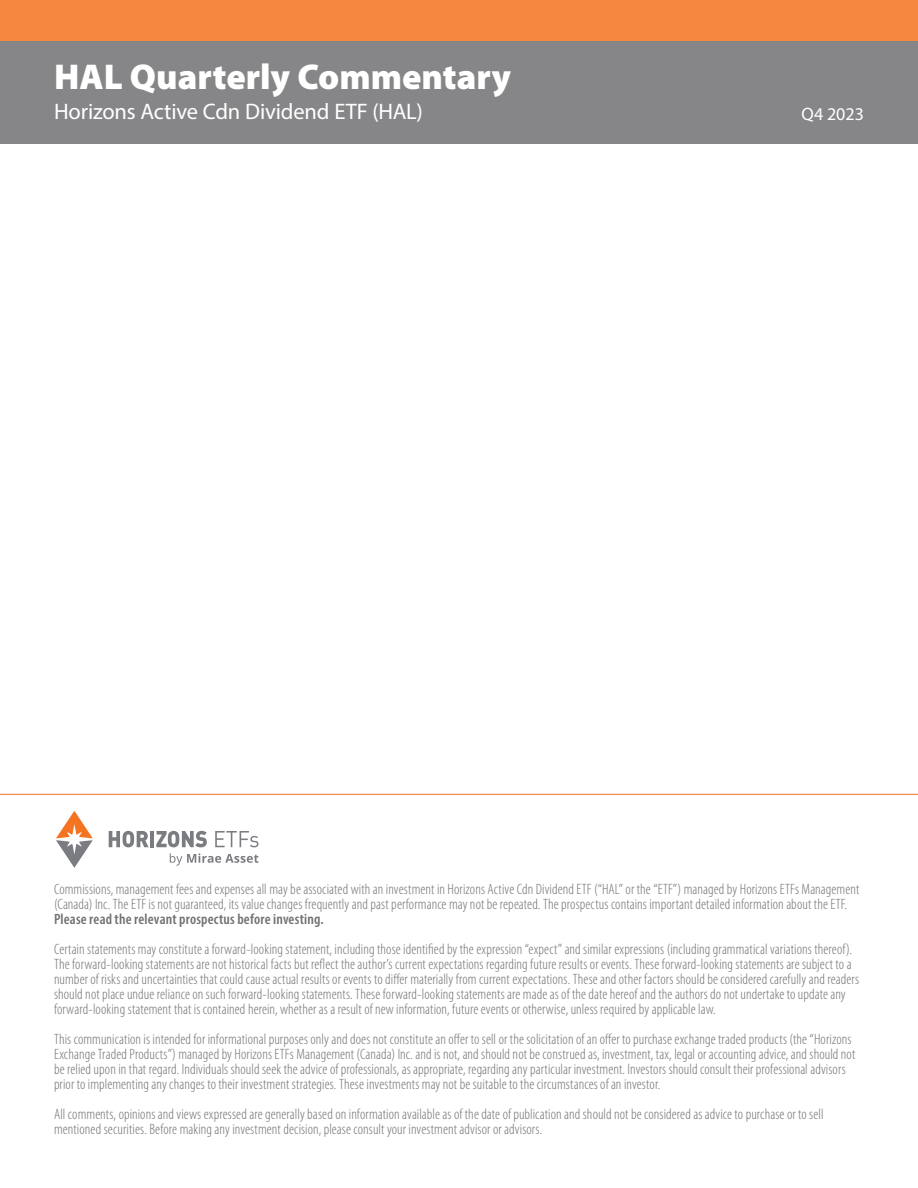
<style>
.page{position:relative;width:918px;height:1188px;background:#fff}
.page>*{position:absolute;margin:0;border:0;box-sizing:border-box;transform-origin:0 0}
.t1{font:900 36px "Myriad Pro";color:#fff}
.t2{font:22.5px "Myriad Pro";letter-spacing:-.005em;color:#fff}
.t3{font:18px "Myriad Pro";color:#fff}
.t4{font:300 condensed 15px/15px "Myriad Pro";letter-spacing:.005em;color:#717073}
.t5{font:600 condensed 15px "Myriad Pro";letter-spacing:.01em;color:#717073}
</style>
<div class="page">
<svg style="left:170px;top:853px;width:88px;height:13px"></svg>
<svg style="left:56px;top:811px;width:37px;height:57px"></svg>
<svg style="left:109px;top:831px;width:40px;height:16px"></svg>
<hr style="left:150px;top:831px;width:4px;height:16px;background:#7a7c81">
<svg style="left:156px;top:831px;width:51px;height:16px"></svg>
<svg style="left:215px;top:831px;width:43px;height:16px"></svg>
<div style="left:0;top:41px;width:918px;height:103px;background:#868588"></div>
<div style="left:0;top:0;width:918px;height:41px;background:#f58740"></div>
<hr style="left:0;top:794px;width:918px;height:1px;background:#f47421">
<h1 class="t1" style="left:54px;top:53px;width:459px">HAL Quarterly Commentary</h1>
<h2 class="t2" style="left:54px;top:97px;width:370px">Horizons Active Cdn Dividend ETF (HAL)</h2>
<p class="t3" style="left:802px;top:103px;width:64px">Q4 2023</p>
<p class="t4" style="left:54px;top:881px;width:807px">Commissions, management fees and expenses all may be associated with an investment in Horizons Active Cdn Dividend ETF (“HAL” or the “ETF”) managed by Horizons ETFs Management (Canada) Inc. The ETF is not guaranteed, its value changes frequently and past performance may not be repeated. The prospectus contains important detailed information about the ETF.</p>
<p class="t5" style="left:54px;top:910px;width:271px">Please read the relevant prospectus before investing.</p>
<p class="t4" style="left:54px;top:941px;width:807px">Certain statements may constitute a forward-looking statement, including those identified by the expression “expect” and similar expressions (including grammatical variations thereof).<br>The forward-looking statements are not historical facts but reflect the author’s current expectations regarding future results or events. These forward-looking statements are subject to a number of risks and uncertainties that could cause actual results or events to differ materially from current expectations. These and other factors should be considered carefully and readers should not place undue reliance on such forward-looking statements. These forward-looking statements are made as of the date hereof and the authors do not undertake to update any forward-looking statement that is contained herein, whether as a result of new information, future events or otherwise, unless required by applicable law.</p>
<p class="t4" style="left:54px;top:1031px;width:803px">This communication is intended for informational purposes only and does not constitute an offer to sell or the solicitation of an offer to purchase exchange traded products (the “Horizons Exchange Traded Products”) managed by Horizons ETFs Management (Canada) Inc. and is not, and should not be construed as, investment, tax, legal or accounting advice, and should not be relied upon in that regard. Individuals should seek the advice of professionals, as appropriate, regarding any particular investment. Investors should consult their professional advisors prior to implementing any changes to their investment strategies. These investments may not be suitable to the circumstances of an investor.</p>
<p class="t4" style="left:54px;top:1106px;width:771px">All comments, opinions and views expressed are generally based on information available as of the date of publication and should not be considered as advice to purchase or to sell mentioned securities. Before making any investment decision, please consult your investment advisor or advisors.</p>
</div>
